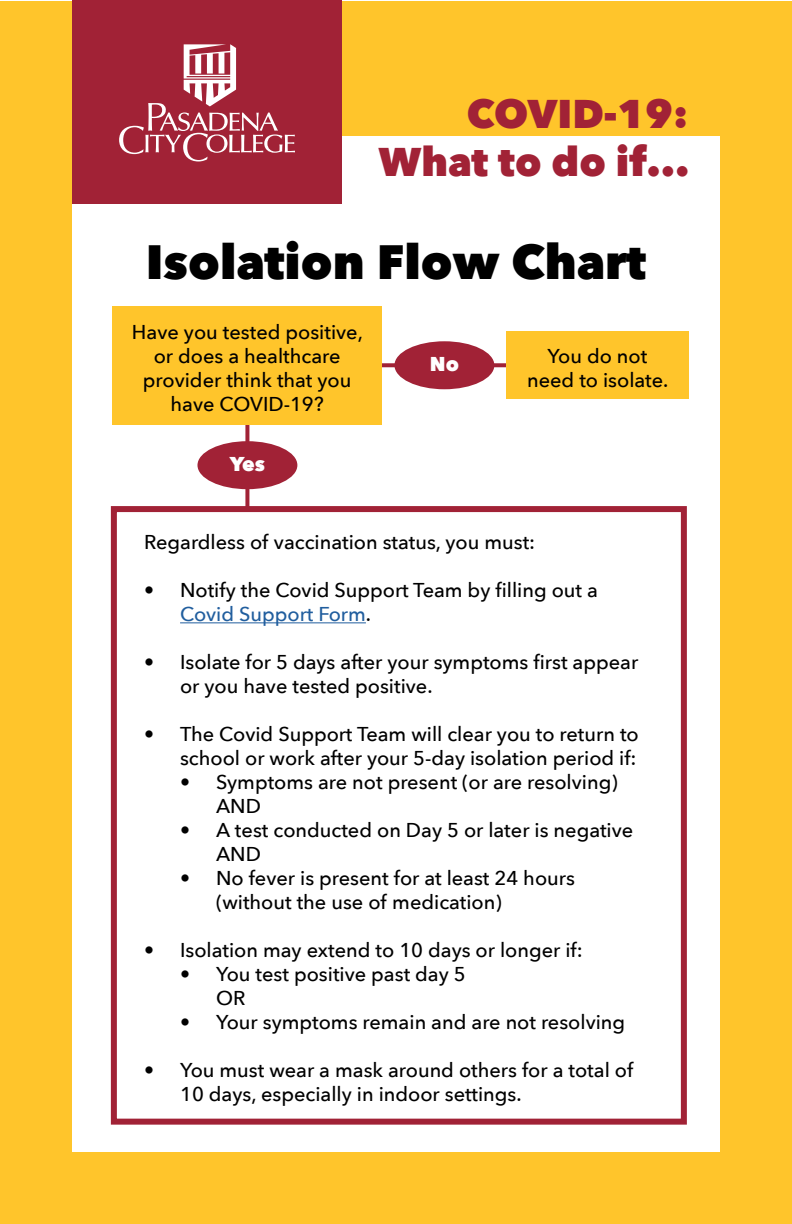
<style>
.page{position:relative;width:792px;height:1224px;background:#fff}
.page>*{position:absolute;margin:0;border:0;box-sizing:border-box;transform-origin:0 0}
.t1{font:800 48px "Avenir Next";color:#000}
.t2{font:800 40px/48px "Avenir Next";color:#a12236;text-align:right}
.t3{font:500 20px/24px "Avenir Next";color:#000}
.t4{font:800 20px "Avenir Next";color:#fff}
.s1{color:#215e9e}
</style>
<div class="page">
<div style="left:0;top:2px;width:792px;height:1222px;background:#ffc52b"></div>
<div style="left:72px;top:137px;width:648px;height:1015px;background:#fff"></div>
<svg style="left:245px;top:424px;width:4px;height:82px"></svg>
<svg style="left:382px;top:363px;width:124px;height:4px"></svg>
<div style="left:112px;top:306px;width:270px;height:118px;background:#ffc52b"></div>
<div style="left:111px;top:506px;width:576px;height:619px;background:#fff;border:6px solid #a12236"></div>
<hr style="left:180px;top:622px;width:186px;height:1px;background:#215e9e">
<div style="left:197px;top:441px;width:100px;height:48px;background:#a12236;border-radius:50%"></div>
<div style="left:394px;top:341px;width:100px;height:48px;background:#a12236;border-radius:50%"></div>
<div style="left:506px;top:331px;width:182px;height:68px;background:#ffc52b"></div>
<div style="left:72px;top:0;width:270px;height:204px;background:#a12236"></div>
<svg style="left:119px;top:44px;width:176px;height:117px"></svg>
<h2 class="t2" style="left:378px;top:90px;width:313px">COVID-19:<br>What to do if...</h2>
<h1 class="t1" style="left:146px;top:232px;width:502px">Isolation Flow Chart</h1>
<p class="t3" style="left:132px;top:320px;width:232px;text-align:center">Have you tested positive, or does a healthcare provider think that you have COVID-19?</p>
<p class="t4" style="left:230px;top:452px;width:37px">Yes</p>
<p class="t4" style="left:430px;top:352px;width:31px">No</p>
<p class="t3" style="left:527px;top:344px;width:143px;text-align:center">You do not need to isolate.</p>
<p class="t3" style="left:144px;top:530px;width:393px">Regardless of vaccination status, you must:</p>
<p class="t3" style="left:180px;top:578px;width:419px;text-indent:-36px">• Notify the Covid Support Team by filling out a<br><span class="s1">Covid Support Form</span>.</p>
<p class="t3" style="left:180px;top:650px;width:460px;text-indent:-36px">• Isolate for 5 days after your symptoms first appear or you have tested positive.</p>
<p class="t3" style="left:144px;top:722px;width:496px;text-align:right">• The Covid Support Team will clear you to return to school or work after your 5-day isolation period if:</p>
<p class="t3" style="left:216px;top:770px;width:403px;text-indent:-36px">• Symptoms are not present (or are resolving)<br>AND</p>
<p class="t3" style="left:216px;top:818px;width:419px;text-indent:-36px">• A test conducted on Day 5 or later is negative<br>AND</p>
<p class="t3" style="left:216px;top:866px;width:360px;text-indent:-36px">• No fever is present for at least 24 hours (without the use of medication)</p>
<p class="t3" style="left:144px;top:938px;width:440px">• Isolation may extend to 10 days or longer if:</p>
<p class="t3" style="left:216px;top:962px;width:251px;text-indent:-36px">• You test positive past day 5<br>OR</p>
<p class="t3" style="left:180px;top:1010px;width:447px">• Your symptoms remain and are not resolving</p>
<p class="t3" style="left:180px;top:1058px;width:455px;text-indent:-36px">• You must wear a mask around others for a total of<br>10 days, especially in indoor settings.</p>
</div>
